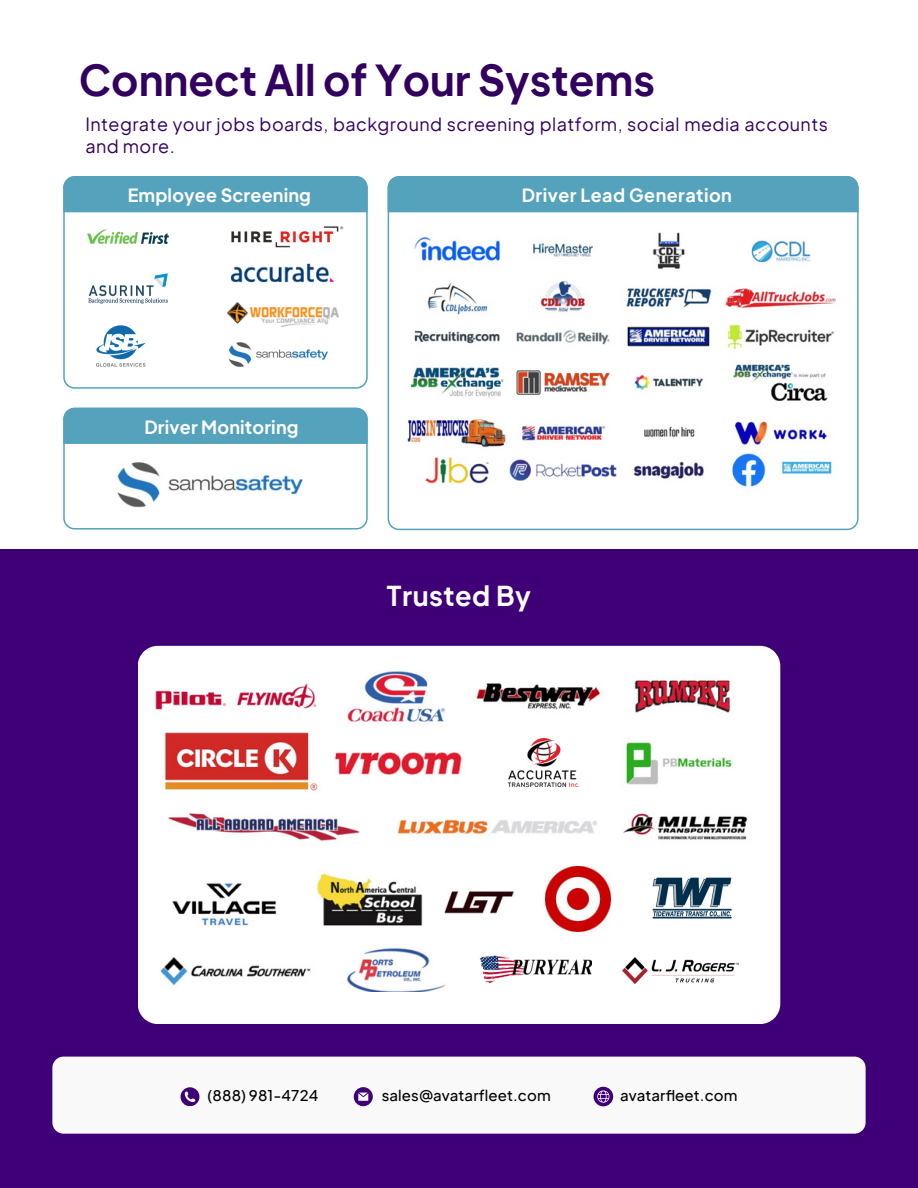
<style>
.page{position:relative;width:918px;height:1188px;background:#fff}
.page>*{position:absolute;margin:0;border:0;box-sizing:border-box;transform-origin:0 0}
.t1{font:700 42px "Eudoxus Sans";color:#32005f}
.t2{font:700 27px "Eudoxus Sans";letter-spacing:.02em;color:#fff}
.t3{font:18px/21.3px "Eudoxus Sans";letter-spacing:.025em;color:#32005f}
.t4{font:700 18px "Eudoxus Sans";letter-spacing:.01em;color:#fff}
.t5{font:500 15px "Eudoxus Sans";letter-spacing:.005em;color:#000}
</style>
<div class="page">
<svg style="left:63px;top:212px;width:305px;height:177px"></svg>
<div style="left:63px;top:176px;width:305px;height:36px;background:#55a2bc"></div>
<div style="left:0;top:549px;width:918px;height:639px;background:#3f0077"></div>
<div style="left:138px;top:646px;width:642px;height:378px;background:#fff"></div>
<div style="left:52px;top:1057px;width:814px;height:77px;background:#faf9fa"></div>
<svg style="left:388px;top:212px;width:471px;height:318px"></svg>
<div style="left:388px;top:176px;width:471px;height:36px;background:#55a2bc"></div>
<svg style="left:63px;top:408px;width:305px;height:122px"></svg>
<img style="left:402px;top:230px;width:442px;height:272px">
<img style="left:103px;top:451px;width:228px;height:69px">
<img style="left:222px;top:336px;width:121px;height:37px">
<img style="left:155px;top:664px;width:612px;height:328px">
<div style="left:484px;top:930px;width:144px;height:81px;background:#fff"></div>
<div style="left:527px;top:870px;width:230px;height:60px;background:#fff"></div>
<img style="left:546px;top:867px;width:64px;height:64px">
<svg style="left:354px;top:1087px;width:19px;height:19px"></svg>
<svg style="left:593px;top:1087px;width:20px;height:19px"></svg>
<svg style="left:180px;top:1087px;width:19px;height:19px"></svg>
<img style="left:87px;top:230px;width:81px;height:13px">
<img style="left:231px;top:225px;width:112px;height:23px">
<img style="left:88px;top:273px;width:81px;height:31px">
<img style="left:231px;top:262px;width:104px;height:22px">
<img style="left:96px;top:325px;width:50px;height:43px">
<img style="left:227px;top:303px;width:111px;height:23px">
<div style="left:484px;top:734px;width:130px;height:60px;background:#fff"></div>
<div style="left:614px;top:943px;width:129px;height:60px;background:#fff"></div>
<img style="left:623px;top:958px;width:116px;height:26px">
<img style="left:652px;top:877px;width:80px;height:42px">
<img style="left:507px;top:738px;width:73px;height:50px">
<img style="left:480px;top:956px;width:111px;height:27px">
<p class="t1" style="left:79px;top:53px;width:578px">Connect All of Your Systems</p>
<p class="t3" style="left:85px;top:113px;width:744px">Integrate your jobs boards, background screening platform, social media accounts and more.</p>
<p class="t4" style="left:128px;top:184px;width:185px">Employee Screening</p>
<p class="t4" style="left:522px;top:184px;width:212px">Driver Lead Generation</p>
<p class="t4" style="left:144px;top:415px;width:156px">Driver Monitoring</p>
<p class="t2" style="left:387px;top:578px;width:146px">Trusted By</p>
<p class="t5" style="left:208px;top:1086px;width:112px">(888) 981-4724</p>
<p class="t5" style="left:382px;top:1086px;width:170px">sales@avatarfleet.com</p>
<p class="t5" style="left:620px;top:1085px;width:119px">avatarfleet.com</p>
</div>
